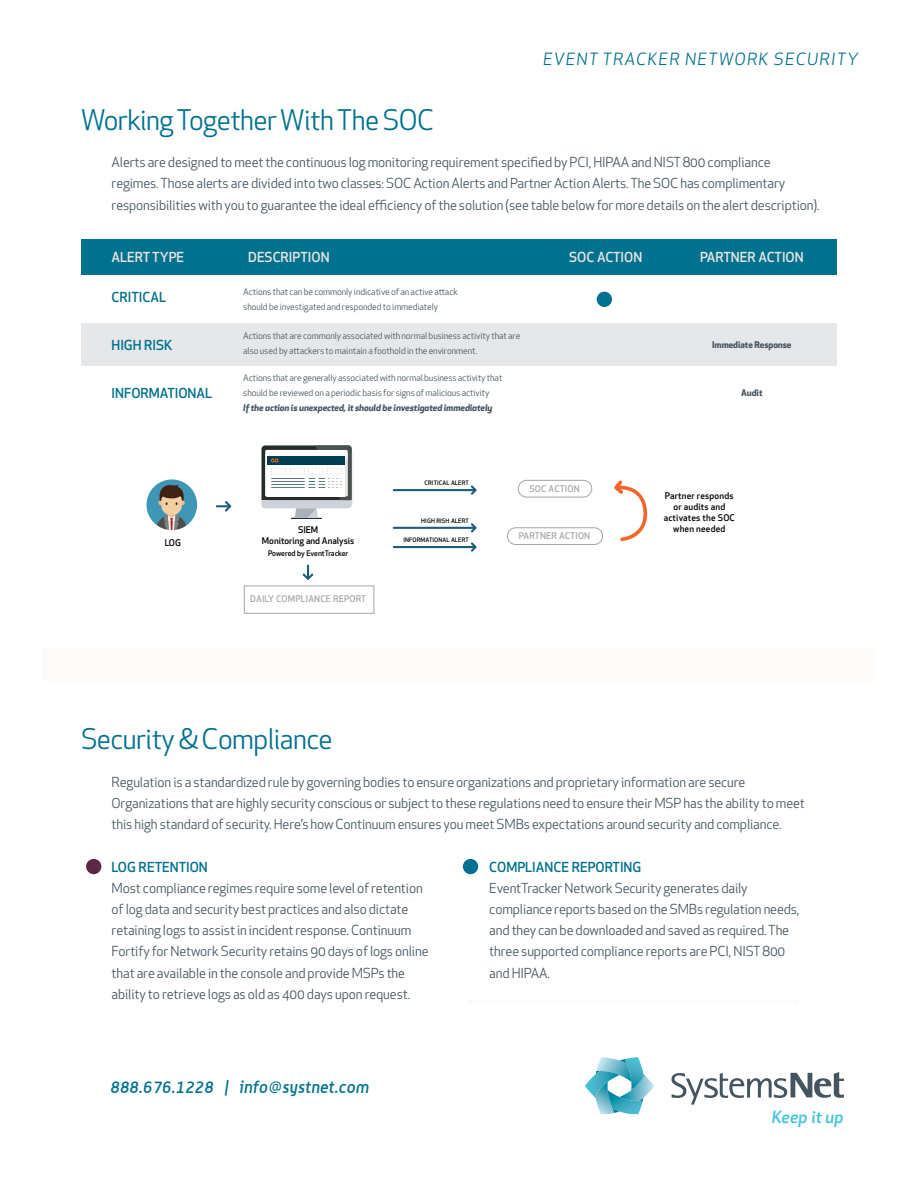
<style>
.page{position:relative;width:918px;height:1188px;background:#fff}
.page>*{position:absolute;margin:0;border:0;box-sizing:border-box;transform-origin:0 0}
.t1{font:27.75px "Apex New";letter-spacing:-.02em;color:#00718e}
.t2{font:italic 500 16.5px "Alwyn";color:#00718e}
.t3{font:italic 16.5px "Apex New";letter-spacing:.08em;color:#00718e}
.t4{font:italic 500 16.5px "Apex New";color:#42c3dc}
.t5{font:13.5px/21.1px "Apex New";letter-spacing:-.01em;color:#45555f}
.t6{font:500 13.5px "Apex New";color:#00718e}
.t7{font:500 13.5px "Apex New";color:#ebe6e2}
.t8{font:9px/15px "Apex New";letter-spacing:-.01em;color:#45555f}
.t9{font:italic 700 9px "Apex New";letter-spacing:-.01em;color:#45555f}
.t10{font:500 9px/10.8px "Apex New";letter-spacing:.02em;color:#000;text-align:center}
.t11{font:500 9px "Apex New";letter-spacing:.02em;color:#a7a9ac}
.t12{font:500 9px/10.8px "Apex New";color:#000;text-align:center}
.t13{font:700 9px "Apex New";letter-spacing:-.01em;color:#45555f}
.t14{font:500 7.5px "Apex New";color:#000}
.t15{font:500 6px "Apex New";letter-spacing:.02em;color:#000}
</style>
<div class="page">
<div style="left:0;top:648px;width:918px;height:33px;background:#fcfbfa"></div>
<div style="left:86px;top:859px;width:15px;height:15px;background:#5c2844;border-radius:50%"></div>
<div style="left:463px;top:859px;width:15px;height:15px;background:#00718e;border-radius:50%"></div>
<svg style="left:470px;top:1001px;width:327px;height:1px"></svg>
<svg style="left:671px;top:1072px;width:173px;height:33px"></svg>
<svg style="left:585px;top:1057px;width:69px;height:57px"></svg>
<div style="left:81px;top:239px;width:756px;height:36px;background:#00718e"></div>
<div style="left:81px;top:324px;width:756px;height:42px;background:#e6e7e9"></div>
<div style="left:597px;top:292px;width:15px;height:15px;background:#00718e;border-radius:50%"></div>
<svg style="left:518px;top:480px;width:74px;height:18px"></svg>
<svg style="left:507px;top:527px;width:96px;height:18px"></svg>
<svg style="left:471px;top:485px;width:6px;height:10px"></svg>
<hr style="left:393px;top:489px;width:83px;height:2px;background:#1c5b7d">
<svg style="left:471px;top:523px;width:6px;height:10px"></svg>
<hr style="left:393px;top:527px;width:83px;height:2px;background:#1c5b7d">
<svg style="left:471px;top:542px;width:6px;height:10px"></svg>
<hr style="left:393px;top:546px;width:83px;height:2px;background:#1c5b7d">
<svg style="left:244px;top:565px;width:130px;height:49px"></svg>
<svg style="left:216px;top:501px;width:15px;height:11px"></svg>
<svg style="left:614px;top:480px;width:33px;height:61px"></svg>
<hr style="left:291px;top:518px;width:31px;height:1px;background:#262c2c">
<img style="left:352px;top:453px;width:1px;height:52px">
<svg style="left:261px;top:445px;width:91px;height:73px"></svg>
<img style="left:147px;top:479px;width:50px;height:51px;border-radius:25px">
<div style="left:0;top:42px;width:42px;height:1146px;background:#fff"></div>
<div style="left:876px;top:42px;width:42px;height:1146px;background:#fff"></div>
<h1 class="t1" style="left:81px;top:102px;width:355px">Working Together With The SOC</h1>
<p class="t3" style="left:543px;top:48px;width:317px">EVENT TRACKER NETWORK SECURITY</p>
<p class="t5" style="left:112px;top:152px;width:710px">Alerts are designed to meet the continuous log monitoring requirement specified by PCI, HIPAA and NIST 800 compliance regimes. Those alerts are divided into two classes: SOC Action Alerts and Partner Action Alerts. The SOC has complimentary responsibilities with you to guarantee the ideal efficiency of the solution (see table below for more details on the alert description).</p>
<p class="t7" style="left:112px;top:248px;width:74px">ALERT TYPE</p>
<p class="t7" style="left:248px;top:248px;width:83px">DESCRIPTION</p>
<p class="t7" style="left:569px;top:248px;width:75px">SOC ACTION</p>
<p class="t7" style="left:700px;top:248px;width:105px">PARTNER ACTION</p>
<p class="t6" style="left:112px;top:288px;width:56px">CRITICAL</p>
<p class="t6" style="left:112px;top:336px;width:63px">HIGH RISK</p>
<p class="t6" style="left:112px;top:384px;width:102px">INFORMATIONAL</p>
<p class="t8" style="left:243px;top:284px;width:216px">Actions that can be commonly indicative of an active attack should be investigated and responded to immediately</p>
<p class="t8" style="left:243px;top:328px;width:279px">Actions that are commonly associated with normal business activity that are also used by attackers to maintain a foothold in the environment.</p>
<p class="t13" style="left:712px;top:338px;width:81px">Immediate Response</p>
<p class="t13" style="left:741px;top:386px;width:23px">Audit</p>
<p class="t8" style="left:243px;top:370px;width:261px">Actions that are generally associated with normal business activity that should be reviewed on a periodic basis for signs of malicious activity</p>
<p class="t9" style="left:243px;top:401px;width:251px">If the action is unexpected, it should be investigated immediately</p>
<p class="t10" style="left:165px;top:538px;width:18px">LOG</p>
<p class="t12" style="left:262px;top:524px;width:94px">SIEM<br>Monitoring and Analysis</p>
<p class="t14" style="left:268px;top:548px;width:82px">Powered by EventTracker</p>
<p class="t11" style="left:250px;top:593px;width:117px">DAILY COMPLIANCE REPORT</p>
<p class="t15" style="left:425px;top:479px;width:46px">CRITICAL ALERT</p>
<p class="t15" style="left:421px;top:517px;width:49px">HIGH RISH ALERT</p>
<p class="t15" style="left:403px;top:536px;width:67px">INFORMATIONAL ALERT</p>
<h1 class="t1" style="left:81px;top:722px;width:253px">Security &amp; Compliance</h1>
<p class="t11" style="left:529px;top:483px;width:52px">SOC ACTION</p>
<p class="t11" style="left:519px;top:530px;width:73px">PARTNER ACTION</p>
<p class="t10" style="left:664px;top:490px;width:73px">Partner responds or audits and activates the SOC when needed</p>
<p class="t5" style="left:112px;top:771px;width:695px">Regulation is a standardized rule by governing bodies to ensure organizations and proprietary information are secure<br>Organizations that are highly security conscious or subject to these regulations need to ensure their MSP has the ability to meet this high standard of security. Here’s how Continuum ensures you meet SMBs expectations around security and compliance.</p>
<p class="t6" style="left:112px;top:858px;width:98px">LOG RETENTION</p>
<p class="t5" style="left:112px;top:878px;width:318px">Most compliance regimes require some level of retention of log data and security best practices and also dictate retaining logs to assist in incident response. Continuum Fortify for Network Security retains 90 days of logs online that are available in the console and provide MSPs the ability to retrieve logs as old as 400 days upon request.</p>
<p class="t2" style="left:110px;top:1077px;width:261px">888.676.1228 | info@systnet.com</p>
<p class="t6" style="left:489px;top:858px;width:154px">COMPLIANCE REPORTING</p>
<p class="t5" style="left:489px;top:878px;width:312px">EventTracker Network Security generates daily compliance reports based on the SMBs regulation needs, and they can be downloaded and saved as required. The three supported compliance reports are PCI, NIST 800 and HIPAA.</p>
<p class="t4" style="left:772px;top:1105px;width:73px">Keep it up</p>
</div>
